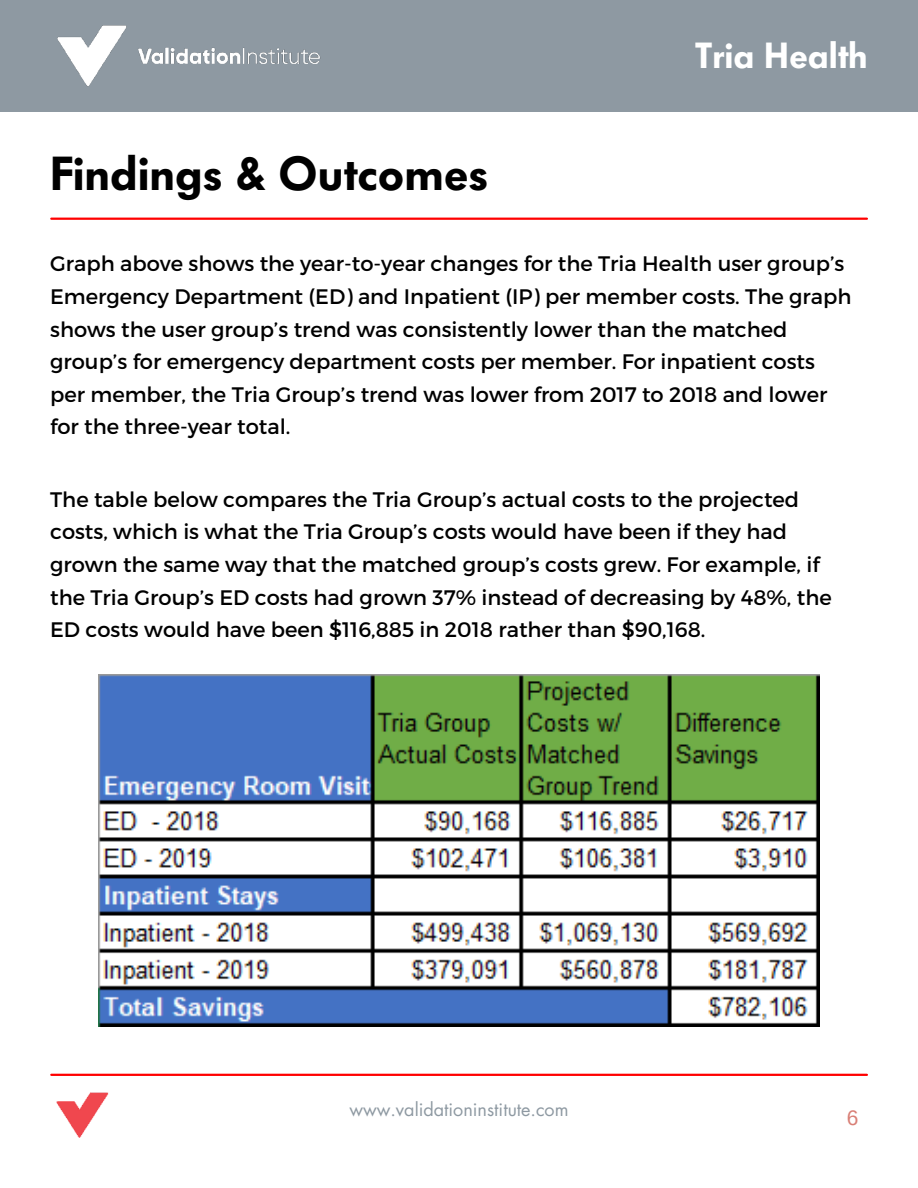
<style>
.page{position:relative;width:918px;height:1188px;background:#fff}
.page>*{position:absolute;margin:0;border:0;box-sizing:border-box;transform-origin:0 0}
.t1{font:600 47.25px "Futura BQ";color:#000}
.t2{font:600 36px "Futura BQ";color:#fff}
.t3{font:21px/32.7px "Montserrat";color:#000}
.t4{font:21px "Arimo";color:#d97f76}
.t5{font:18px "Futura LT";color:#8e99a2}
</style>
<div class="page">
<div style="left:0;top:0;width:918px;height:111px;background:#8e99a2"></div>
<img style="left:57px;top:25px;width:264px;height:62px">
<hr style="left:51px;top:1074px;width:816px;height:2px;background:#f00">
<img style="left:56px;top:1092px;width:53px;height:46px">
<hr style="left:51px;top:218px;width:816px;height:2px;background:#f00">
<img style="left:98px;top:675px;width:721px;height:352px">
<h1 class="t1" style="left:50px;top:146px;width:440px">Findings &amp; Outcomes</h1>
<h2 class="t2" style="left:695px;top:35px;width:174px">Tria Health</h2>
<p class="t3" style="left:50px;top:247px;width:803px">Graph above shows the year-to-year changes for the Tria Health user group’s Emergency Department (ED) and Inpatient (IP) per member costs. The graph shows the user group’s trend was consistently lower than the matched group’s for emergency department costs per member. For inpatient costs per member, the Tria Group’s trend was lower from 2017 to 2018 and lower for the three-year total.</p>
<p class="t3" style="left:50px;top:483px;width:783px">The table below compares the Tria Group’s actual costs to the projected costs, which is what the Tria Group’s costs would have been if they had grown the same way that the matched group’s costs grew. For example, if the Tria Group’s ED costs had grown 37% instead of decreasing by 48%, the ED costs would have been $116,885 in 2018 rather than $90,168.</p>
<p class="t5" style="left:349px;top:1098px;width:221px">www.validationinstitute.com</p>
<p class="t4" style="left:847px;top:1105px;width:13px">6</p>
</div>
